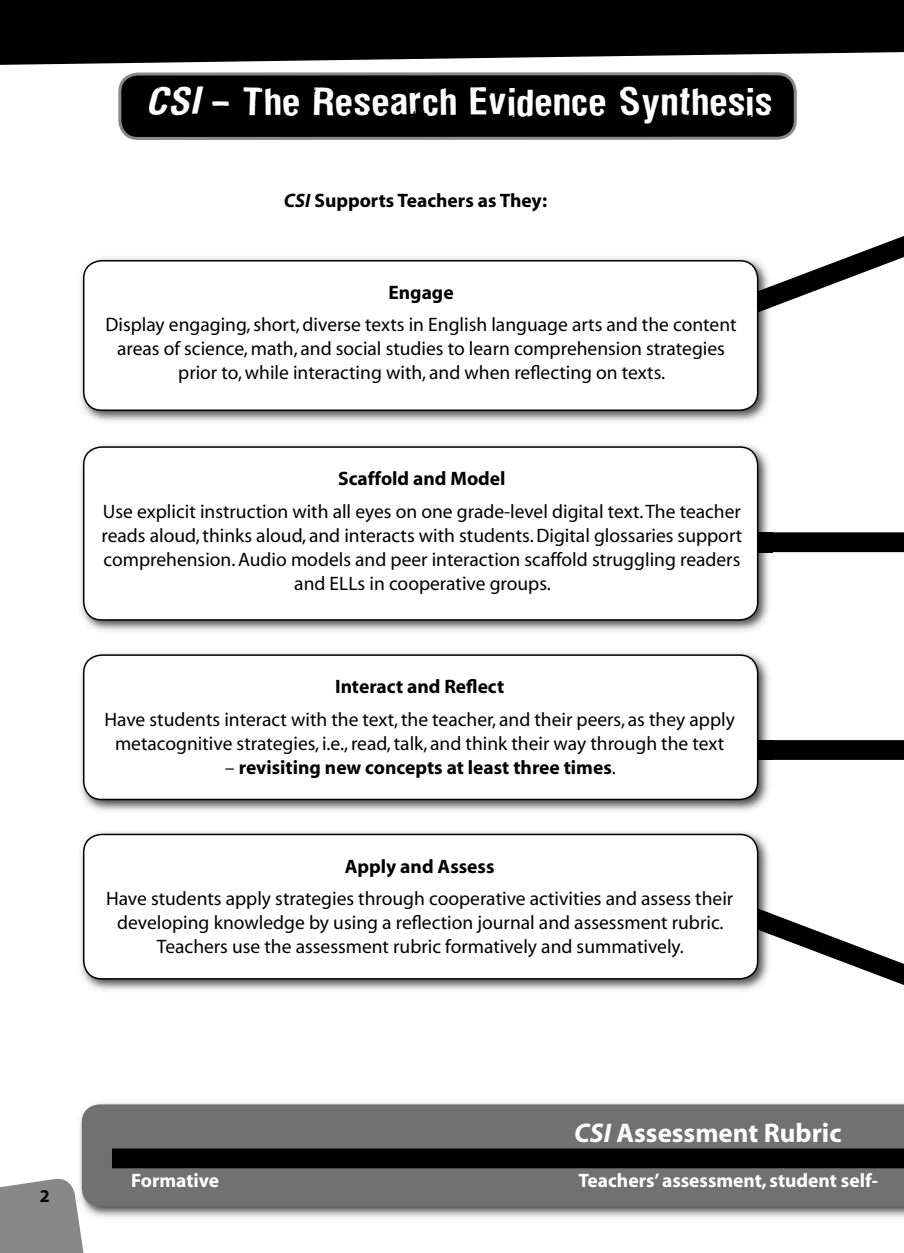
<style>
.page{position:relative;width:904px;height:1253px;background:#fff}
.page>*{position:absolute;margin:0;border:0;box-sizing:border-box;transform-origin:0 0}
.t1{font:36px "Dirtyhouse";letter-spacing:.025em;color:#fff;scale:1.1 1}
.t2{font:700 27px "Myriad";color:#fff}
.t3{font:19.5px/24px "Myriad";color:#000;text-align:center}
.t4{font:700 19.5px "Myriad";color:#000}
.t5{font:700 19.5px "Myriad";color:#fff}
.t6{font:700 18px "Myriad";color:#000}
.s1{font-style:italic}
.s2{font-weight:400}
</style>
<div class="page">
<svg style="left:0;top:0;width:734px;height:136px;fill:#000"></svg>
<svg style="left:772px;top:532px;width:132px;height:21px;background:#0e0e0e"></svg>
<svg style="left:772px;top:740px;width:132px;height:20px;background:#020202"></svg>
<img style="left:80px;top:257px;width:689px;height:165px">
<div style="left:84px;top:261px;width:674px;height:149px;background:#fff;border-radius:18px"></div>
<div style="left:83px;top:260px;width:675px;height:151px;border:2px solid #000;border-radius:18px"></div>
<img style="left:79px;top:1103px;width:825px;height:114px">
<div style="left:82px;top:1104px;width:822px;height:102px;background:#717171"></div>
<svg style="left:112px;top:1129px;width:792px;height:58px;background:#4a4a4a"></svg>
<div style="left:120px;top:74px;width:675px;height:64px;background:#000;border-radius:18px"></div>
<div style="left:118px;top:72px;width:679px;height:68px;border:3px solid #888;border-radius:18px"></div>
<img style="left:80px;top:444px;width:692px;height:187px">
<img style="left:758px;top:532px;width:14px;height:20px">
<div style="left:84px;top:447px;width:674px;height:173px;background:#fff;border-radius:18px"></div>
<div style="left:83px;top:446px;width:675px;height:175px;border:2px solid #000;border-radius:18px"></div>
<img style="left:80px;top:652px;width:689px;height:159px">
<img style="left:758px;top:740px;width:14px;height:20px">
<div style="left:84px;top:655px;width:674px;height:144px;background:#fff;border-radius:18px"></div>
<div style="left:83px;top:654px;width:675px;height:146px;border:2px solid #000;border-radius:18px"></div>
<svg style="left:772px;top:914px;width:132px;height:71px"></svg>
<img style="left:80px;top:831px;width:689px;height:159px">
<img style="left:758px;top:902px;width:14px;height:33px">
<div style="left:84px;top:834px;width:674px;height:145px;background:#fff;border-radius:18px"></div>
<div style="left:83px;top:833px;width:675px;height:146px;border:2px solid #000;border-radius:18px"></div>
<svg style="left:0;top:1176px;width:91px;height:77px"></svg>
<svg style="left:734px;top:0;width:170px;height:319px"></svg>
<h1 class="t1" style="left:146px;top:89px;width:571px"><span class="s1">CSI</span> – The Research Evidence Synthesis</h1>
<p class="t4" style="left:284px;top:193px;width:265px"><span class="s1">CSI</span> Supports Teachers as They:</p>
<p class="t4" style="left:388px;top:285px;width:67px">Engage</p>
<p class="t3" style="left:105px;top:314px;width:633px">Display engaging, short, diverse texts in English language arts and the content areas of science, math, and social studies to learn comprehension strategies prior to, while interacting with, and when reflecting on texts.</p>
<p class="t4" style="left:338px;top:471px;width:169px">Scaffold and Model</p>
<p class="t3" style="left:102px;top:500px;width:642px">Use explicit instruction with all eyes on one grade-level digital text. The teacher reads aloud, thinks aloud, and interacts with students. Digital glossaries support comprehension. Audio models and peer interaction scaffold struggling readers and ELLs in cooperative groups.</p>
<p class="t4" style="left:335px;top:679px;width:171px">Interact and Reflect</p>
<p class="t3" style="left:105px;top:708px;width:632px">Have students interact with the text, the teacher, and their peers, as they apply metacognitive strategies, i.e., read, talk, and think their way through the text</p>
<p class="t4" style="left:225px;top:760px;width:392px"><span class="s2">–</span> revisiting new concepts at least three times<span class="s2">.</span></p>
<p class="t4" style="left:345px;top:858px;width:151px">Apply and Assess</p>
<p class="t3" style="left:106px;top:888px;width:629px">Have students apply strategies through cooperative activities and assess their developing knowledge by using a reflection journal and assessment rubric.<br>Teachers use the assessment rubric formatively and summatively.</p>
<p class="t6" style="left:40px;top:1189px;width:11px">2</p>
<h2 class="t2" style="left:574px;top:1122px;width:269px"><span class="s1">CSI</span> Assessment Rubric</h2>
<p class="t5" style="left:131px;top:1173px;width:90px">Formative</p>
<p class="t5" style="left:578px;top:1173px;width:301px">Teachers’ assessment, student self-</p>
</div>
